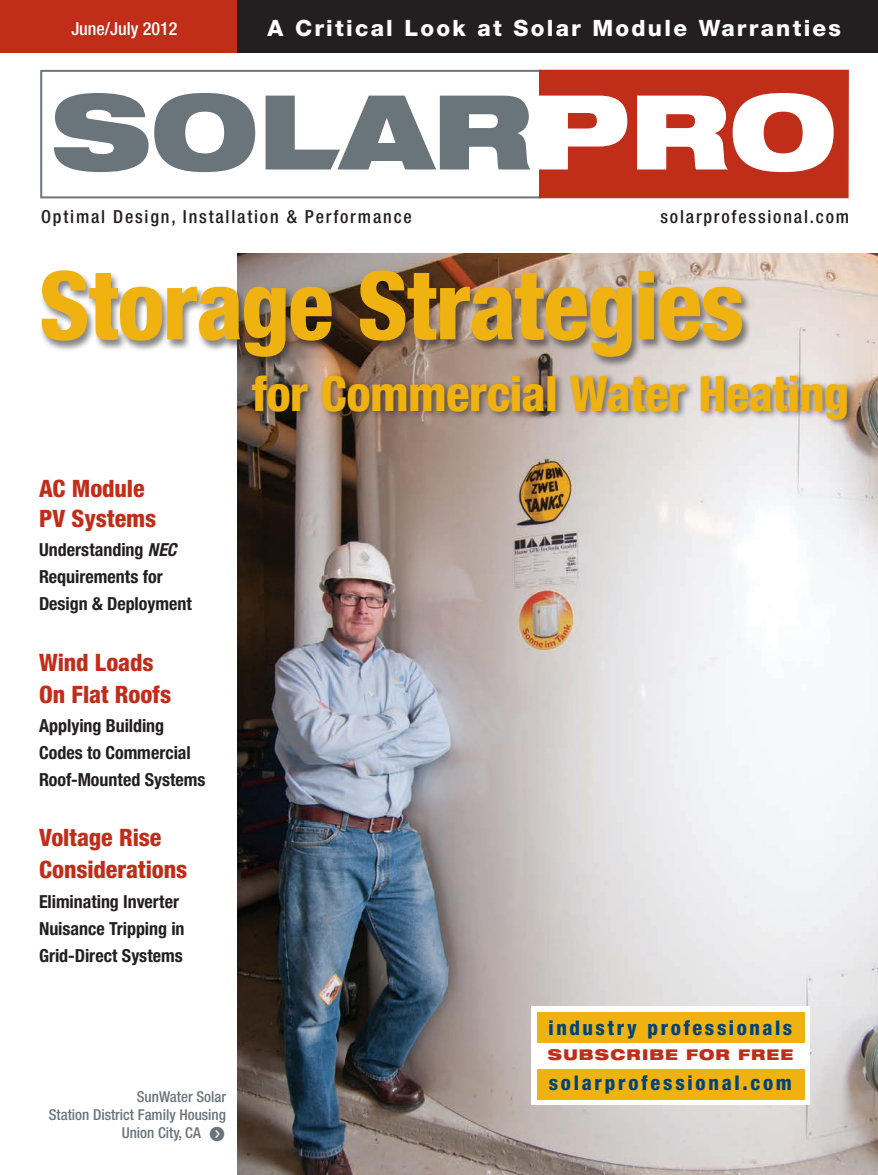
<style>
.page{position:relative;width:878px;height:1175px;background:#fff}
.page>*{position:absolute;margin:0;border:0;box-sizing:border-box;transform-origin:0 0}
.t1{font:800 condensed 94.8px "Helvetica Neue LT Std";letter-spacing:-.02em;color:#efb211}
.t2{font:800 condensed 48.75px "Helvetica Neue LT Std";letter-spacing:-.01em;color:#efb211}
.t3{font:800 condensed 24px/32.1px "Helvetica Neue LT Std";letter-spacing:-.005em;color:#c02d19}
.t4{font:800 22.5px "Helvetica Neue LT Std";letter-spacing:.1em;color:#fff}
.t5{font:800 condensed 20.25px "Helvetica Neue LT Std";letter-spacing:.135em;color:#00447b}
.t6{font:700 condensed 18px/27px "Helvetica Neue LT Std";color:#231f20}
.t7{font:500 condensed 18px "Helvetica Neue LT Std";letter-spacing:.1em;color:#231f20}
.t8{font:500 condensed 18px "Helvetica Neue LT Std";color:#fff}
.t9{font:500 condensed 15px/18px "Helvetica Neue LT Std";color:#6a747b;text-align:right}
.t10{font:900 expanded 14.85px "Helvetica Neue LT Std";letter-spacing:.08em;color:#c02d19}
.s1{font-style:italic}
.s2{font-family:"Button Bonus Circle Negative";font-weight:400;font-stretch:normal;font-size:18px}
</style>
<div class="page">
<img style="left:237px;top:254px;width:641px;height:920px">
<div style="left:216px;top:0;width:662px;height:52px;background:#231f20"></div>
<div style="left:0;top:0;width:237px;height:52px;background:#c02d19"></div>
<div style="left:249px;top:372px;width:607px;height:57px;background:#231f20;opacity:.55"></div>
<div style="left:39px;top:269px;width:712px;height:99px;background:#231f20;opacity:.55"></div>
<svg style="left:40px;top:70px;width:498px;height:128px"></svg>
<svg style="left:54px;top:93px;width:94px;height:79px"></svg>
<svg style="left:154px;top:93px;width:101px;height:79px"></svg>
<svg style="left:538px;top:70px;width:310px;height:128px"></svg>
<svg style="left:265px;top:96px;width:265px;height:73px"></svg>
<div style="left:531px;top:1006px;width:279px;height:99px;background:#fff"></div>
<div style="left:537px;top:1012px;width:267px;height:31px;background:#efb211"></div>
<div style="left:537px;top:1069px;width:267px;height:30px;background:#efb211"></div>
<p class="t8" style="left:71px;top:18px;width:108px">June/July 2012</p>
<p class="t4" style="left:267px;top:14px;width:575px">A Critical Look at Solar Module Warranties</p>
<p class="t7" style="left:41px;top:206px;width:372px">Optimal Design, Installation &amp; Performance</p>
<p class="t7" style="left:660px;top:206px;width:190px">solarprofessional.com</p>
<p class="t1" style="left:39px;top:247px;width:707px">Storage Strategies</p>
<p class="t3" style="left:39px;top:473px;width:119px;line-height:30px">AC Module<br>PV Systems</p>
<p class="t6" style="left:39px;top:536px;width:154px">Understanding <span class="s1">NEC<br></span>Requirements for<br>Design &amp; Deployment</p>
<p class="t3" style="left:39px;top:645px;width:134px">Wind Loads<br>On Flat Roofs</p>
<p class="t6" style="left:39px;top:712px;width:168px">Applying Building<br>Codes to Commercial<br>Roof-Mounted Systems</p>
<p class="t3" style="left:39px;top:821px;width:150px">Voltage Rise<br>Considerations</p>
<p class="t6" style="left:39px;top:887px;width:147px">Eliminating Inverter<br>Nuisance Tripping in<br>Grid-Direct Systems</p>
<p class="t9" style="left:49px;top:1087px;width:179px">SunWater Solar<br>Station District Family Housing<br>Union City, CA <span class="s2">f</span></p>
<p class="t2" style="left:252px;top:363px;width:598px">for Commercial Water Heating</p>
<p class="t5" style="left:548px;top:1015px;width:245px">industry professionals</p>
<p class="t10" style="left:548px;top:1045px;width:247px">SUBSCRIBE FOR FREE</p>
<p class="t5" style="left:548px;top:1070px;width:245px">solarprofessional.com</p>
</div>
